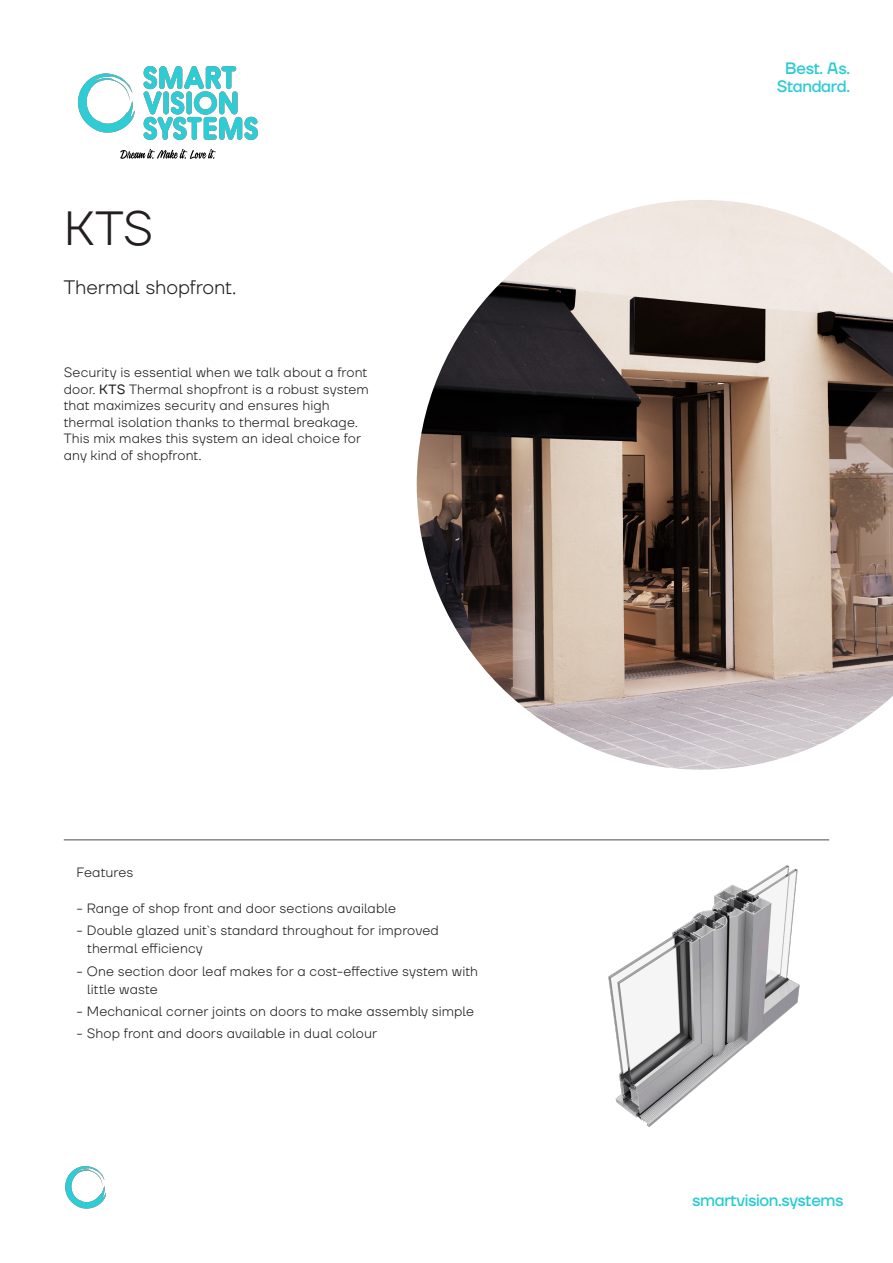
<style>
.page{position:relative;width:893px;height:1263px;background:#fff}
.page>*{position:absolute;margin:0;border:0;box-sizing:border-box;transform-origin:0 0}
.t1{font:300 48px "TT Firs Neue";color:#231f20}
.t2{font:300 19.5px "TT Firs Neue";letter-spacing:-.005em;color:#231f20}
.t3{font:500 16.5px/18.6px "TT Firs Neue Trl";letter-spacing:-.02em;color:#2dccd3;text-align:center}
.t4{font:300 13.5px/16.5px "TT Firs Neue";letter-spacing:.005em;color:#231f20}
.s1{font-weight:400}
</style>
<div class="page">
<hr style="left:64px;top:839px;width:765px;height:1px;background:#5c6167">
<img style="left:608px;top:865px;width:192px;height:262px">
<img style="left:417px;top:200px;width:476px;height:570px">
<img style="left:78px;top:66px;width:180px;height:93px">
<img style="left:65px;top:1166px;width:41px;height:43px">
<h1 class="t1" style="left:64px;top:196px;width:91px">KTS</h1>
<h2 class="t2" style="left:64px;top:274px;width:174px">Thermal shopfront.</h2>
<p class="t4" style="left:64px;top:364px;width:306px">Security is essential when we talk about a front door. <span class="s1">KTS</span> Thermal shopfront is a robust system that maximizes security and ensures high thermal isolation thanks to thermal breakage.<br>This mix makes this system an ideal choice for any kind of shopfront.</p>
<p class="t4" style="left:77px;top:864px;width:58px">Features</p>
<p class="t4" style="left:77px;top:900px;width:321px">- Range of shop front and door sections available</p>
<p class="t4" style="left:87px;top:921px;width:353px;line-height:18px;text-indent:-11px">- Double glazed unit`s standard throughout for improved thermal efficiency</p>
<p class="t4" style="left:87px;top:961px;width:392px;line-height:18px;text-indent:-11px">- One section door leaf makes for a cost-effective system with little waste</p>
<p class="t4" style="left:77px;top:1002px;width:399px">- Mechanical corner joints on doors to make assembly simple</p>
<p class="t4" style="left:77px;top:1025px;width:302px">- Shop front and doors available in dual colour</p>
<p class="t3" style="left:777px;top:58px;width:75px">Best. As.<br>Standard.</p>
<p class="t3" style="left:692px;top:1190px;width:153px">smartvision.systems</p>
</div>
